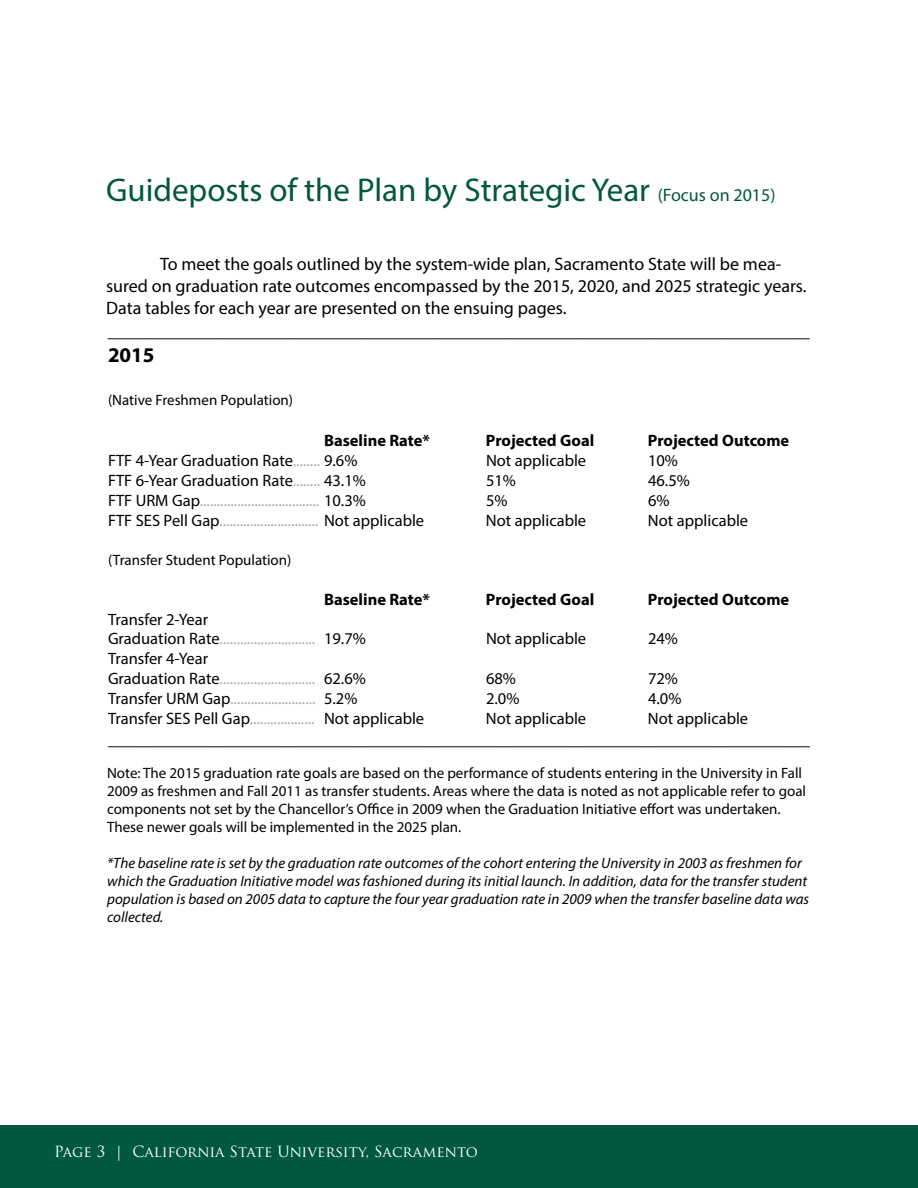
<style>
.page{position:relative;width:918px;height:1188px;background:#fff}
.page>*{position:absolute;margin:0;border:0;box-sizing:border-box;transform-origin:0 0}
.t1{font:33px "Myriad Pro";color:#03573e}
.t2{font:700 21px "Myriad Pro";color:#000}
.t3{font:18px/21.6px "Myriad Pro";color:#000}
.t4{font:16.5px/19.8px "Myriad Pro";color:#000}
.t5{font:16.5px "Myriad Pro";color:#a9abae}
.t6{font:700 16.5px "Myriad Pro";color:#000}
.t7{font:15px/18px "Myriad Pro";color:#000}
.t8{font:italic 15px/18px "Myriad Pro";color:#000}
.t9{font:15px "Trajan Pro";color:#fff}
.s1{font-size:18px}
.s2{color:#a9abae}
.s3{color:#000}
</style>
<div class="page">
<div style="left:0;top:1125px;width:918px;height:63px;background:#00583e"></div>
<h1 class="t1" style="left:106px;top:170px;width:671px">Guideposts of the Plan by Strategic Year <span class="s1">(Focus on 2015)</span></h1>
<p class="t3" style="left:106px;top:253px;width:702px;text-indent:54px">To meet the goals outlined by the system-wide plan, Sacramento State will be mea&shy;sured on graduation rate outcomes encompassed by the 2015, 2020, and 2025 strategic years.<br>Data tables for each year are presented on the ensuing pages.</p>
<p class="t3" style="left:108px;top:319px;width:703px">______________________________________________________________________________</p>
<h2 class="t2" style="left:108px;top:341px;width:48px">2015</h2>
<p class="t7" style="left:108px;top:391px;width:187px">(Native Freshmen Population)</p>
<p class="t6" style="left:324px;top:430px;width:108px">Baseline Rate*</p>
<p class="t6" style="left:486px;top:430px;width:110px">Projected Goal</p>
<p class="t6" style="left:648px;top:430px;width:143px">Projected Outcome</p>
<p class="t4" style="left:108px;top:451px;width:251px">FTF 4-Year Graduation Rate<span class="s2">........</span> 9.6%</p>
<p class="t4" style="left:486px;top:451px;width:102px">Not applicable</p>
<p class="t4" style="left:648px;top:451px;width:31px">10%</p>
<p class="t4" style="left:108px;top:470px;width:259px">FTF 6-Year Graduation Rate<span class="s2">........</span> 43.1%</p>
<p class="t4" style="left:486px;top:470px;width:31px">51%</p>
<p class="t4" style="left:648px;top:470px;width:43px">46.5%</p>
<p class="t5" style="left:108px;top:490px;width:259px"><span class="s3">FTF URM Gap</span>................................... <span class="s3">10.3%</span></p>
<p class="t4" style="left:486px;top:490px;width:23px">5%</p>
<p class="t4" style="left:648px;top:490px;width:23px">6%</p>
<p class="t5" style="left:108px;top:510px;width:318px"><span class="s3">FTF SES Pell Gap</span>............................. <span class="s3">Not applicable</span></p>
<p class="t4" style="left:486px;top:510px;width:102px">Not applicable</p>
<p class="t4" style="left:648px;top:510px;width:102px">Not applicable</p>
<p class="t7" style="left:108px;top:551px;width:185px">(Transfer Student Population)</p>
<p class="t6" style="left:324px;top:588px;width:108px">Baseline Rate*</p>
<p class="t6" style="left:486px;top:588px;width:110px">Projected Goal</p>
<p class="t6" style="left:648px;top:588px;width:143px">Projected Outcome</p>
<p class="t4" style="left:108px;top:609px;width:259px">Transfer 2-Year<br>Graduation Rate<span class="s2">............................</span> 19.7%</p>
<p class="t4" style="left:486px;top:629px;width:102px">Not applicable</p>
<p class="t4" style="left:648px;top:629px;width:31px">24%</p>
<p class="t4" style="left:108px;top:649px;width:259px">Transfer 4-Year<br>Graduation Rate<span class="s2">............................</span> 62.6%</p>
<p class="t4" style="left:486px;top:668px;width:31px">68%</p>
<p class="t4" style="left:648px;top:668px;width:31px">72%</p>
<p class="t5" style="left:108px;top:688px;width:251px"><span class="s3">Transfer URM Gap</span>......................... <span class="s3">5.2%</span></p>
<p class="t4" style="left:486px;top:688px;width:35px">2.0%</p>
<p class="t4" style="left:648px;top:688px;width:35px">4.0%</p>
<p class="t4" style="left:108px;top:708px;width:318px">Transfer SES Pell Gap<span class="s2">...................</span> Not applicable</p>
<p class="t4" style="left:486px;top:708px;width:102px">Not applicable</p>
<p class="t4" style="left:648px;top:708px;width:102px">Not applicable</p>
<p class="t3" style="left:108px;top:728px;width:703px">______________________________________________________________________________</p>
<p class="t7" style="left:107px;top:764px;width:701px">Note: The 2015 graduation rate goals are based on the performance of students entering in the University in Fall 2009 as freshmen and Fall 2011 as transfer students. Areas where the data is noted as not applicable refer to goal components not set by the Chancellor’s Office in 2009 when the Graduation Initiative effort was undertaken.<br>These newer goals will be implemented in the 2025 plan.</p>
<p class="t8" style="left:107px;top:854px;width:704px">*The baseline rate is set by the graduation rate outcomes of the cohort entering the University in 2003 as freshmen for which the Graduation Initiative model was fashioned during its initial launch. In addition, data for the transfer student population is based on 2005 data to capture the four year graduation rate in 2009 when the transfer baseline data was collected.</p>
<p class="t9" style="left:54px;top:1142px;width:426px">Page 3 | California State University, Sacramento</p>
</div>
